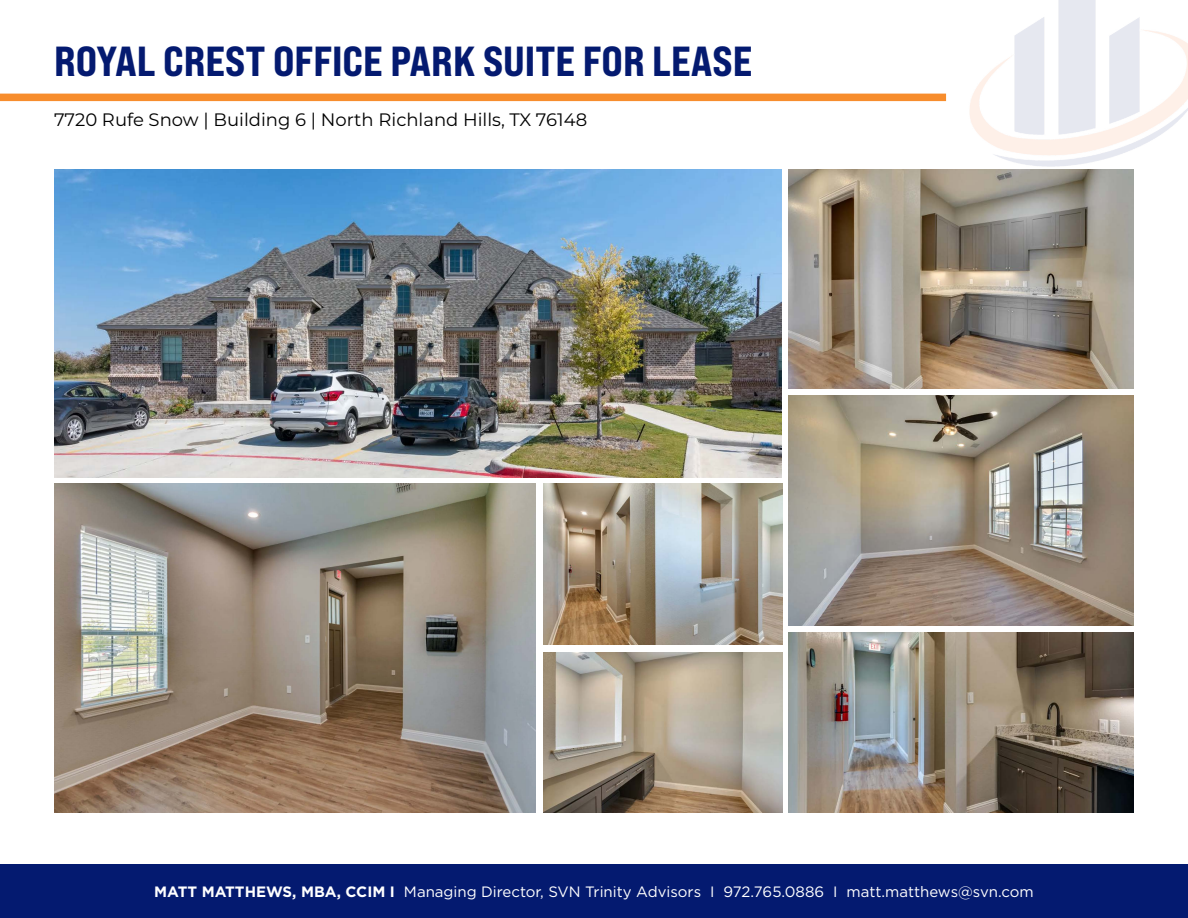
<style>
.page{position:relative;width:1188px;height:918px;background:#fff}
.page>*{position:absolute;margin:0;border:0;box-sizing:border-box;transform-origin:0 0}
.t1{font:42px "Bebas Neue Pro Exp Eb";color:#041a70}
.t2{font:18px "Montserrat";color:#000}
.t3{font:15px "Gotham";color:#fff}
.s1{font-weight:700}
</style>
<div class="page">
<img style="left:963px;top:0;width:225px;height:170px">
<div style="left:0;top:94px;width:946px;height:7px;background:#f78d2d"></div>
<div style="left:0;top:864px;width:1188px;height:54px;background:#041a70"></div>
<img style="left:55px;top:170px;width:726px;height:308px">
<img style="left:54px;top:484px;width:482px;height:329px">
<img style="left:543px;top:652px;width:239px;height:161px">
<img style="left:788px;top:170px;width:346px;height:218px">
<img style="left:788px;top:395px;width:346px;height:231px">
<img style="left:543px;top:484px;width:240px;height:160px">
<img style="left:788px;top:633px;width:346px;height:180px">
<h1 class="t1" style="left:54px;top:35px;width:700px">ROYAL CREST OFFICE PARK SUITE FOR LEASE</h1>
<p class="t2" style="left:54px;top:107px;width:535px">7720 Rufe Snow | Building 6 | North Richland Hills, TX 76148</p>
<p class="t3" style="left:154px;top:882px;width:881px"><span class="s1">MATT MATTHEWS, MBA, CCIM I</span> Managing Director, SVN Trinity Advisors I 972.765.0886 I matt.matthews@svn.com</p>
</div>
